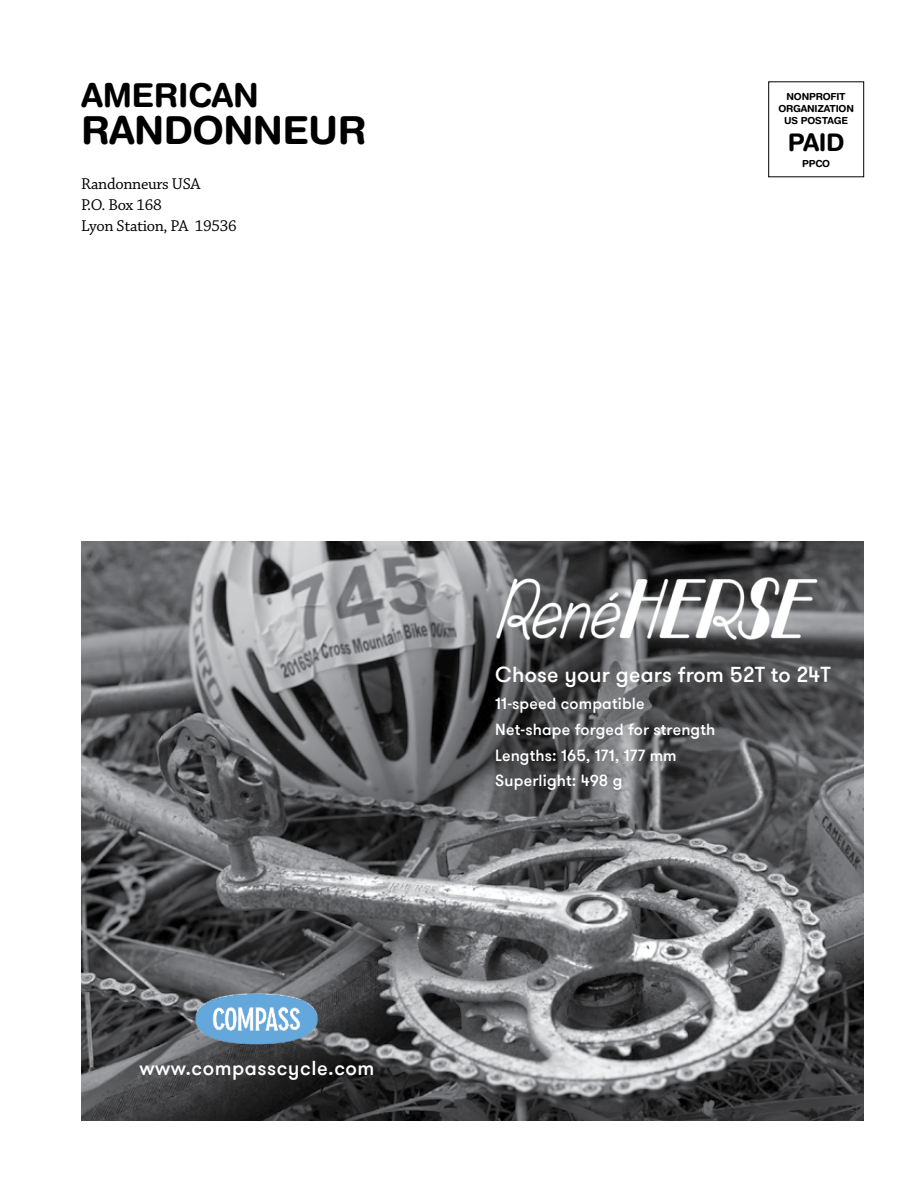
<style>
.page{position:relative;width:918px;height:1188px;background:#fff}
.page>*{position:absolute;margin:0;border:0;box-sizing:border-box;transform-origin:0 0}
.t1{font:700 38.7px "Helvetica Rounded";letter-spacing:-.015em;color:#000}
.t2{font:700 33px "Helvetica Rounded";letter-spacing:-.01em;color:#000}
.t3{font:700 24.3px "Helvetica Rounded";color:#000}
.t4{font:500 21.6px "GT Walsheim Pro";letter-spacing:.01em;color:#fff}
.t5{font:500 20.1px "GT Walsheim Pro";letter-spacing:.025em;color:#fff}
.t6{font:16.5px/21px "Chaparral Pro";letter-spacing:-.02em;color:#000}
.t7{font:500 16.05px/25.7px "GT Walsheim Pro";letter-spacing:.01em;color:#fff}
.t8{font:700 9.75px/12.1px "Helvetica Rounded";letter-spacing:-.02em;color:#000;text-align:center}
</style>
<div class="page">
<img style="left:81px;top:541px;width:783px;height:579px">
<img style="left:477px;top:559px;width:360px;height:100px">
<img style="left:182px;top:978px;width:150px;height:81px">
<div style="left:768px;top:81px;width:96px;height:96px;border:1px solid #000"></div>
<h2 class="t2" style="left:81px;top:75px;width:180px">AMERICAN</h2>
<h1 class="t1" style="left:81px;top:107px;width:287px">RANDONNEUR</h1>
<p class="t6" style="left:81px;top:174px;width:157px">Randonneurs USA<br>P.O. Box 168<br>Lyon Station, PA 19536</p>
<p class="t8" style="left:778px;top:90px;width:77px">NONPROFIT<br>ORGANIZATION<br>US POSTAGE</p>
<h3 class="t3" style="left:788px;top:127px;width:58px">PAID</h3>
<p class="t8" style="left:802px;top:157px;width:30px">PPCO</p>
<p class="t5" style="left:139px;top:1055px;width:237px">www.compasscycle.com</p>
<h3 class="t4" style="left:495px;top:661px;width:337px">Chose your gears from 52T to 24T</h3>
<p class="t7" style="left:495px;top:691px;width:222px">11-speed compatible<br>Net-shape forged for strength<br>Lengths: 165, 171, 177 mm<br>Superlight: 498 g</p>
</div>
